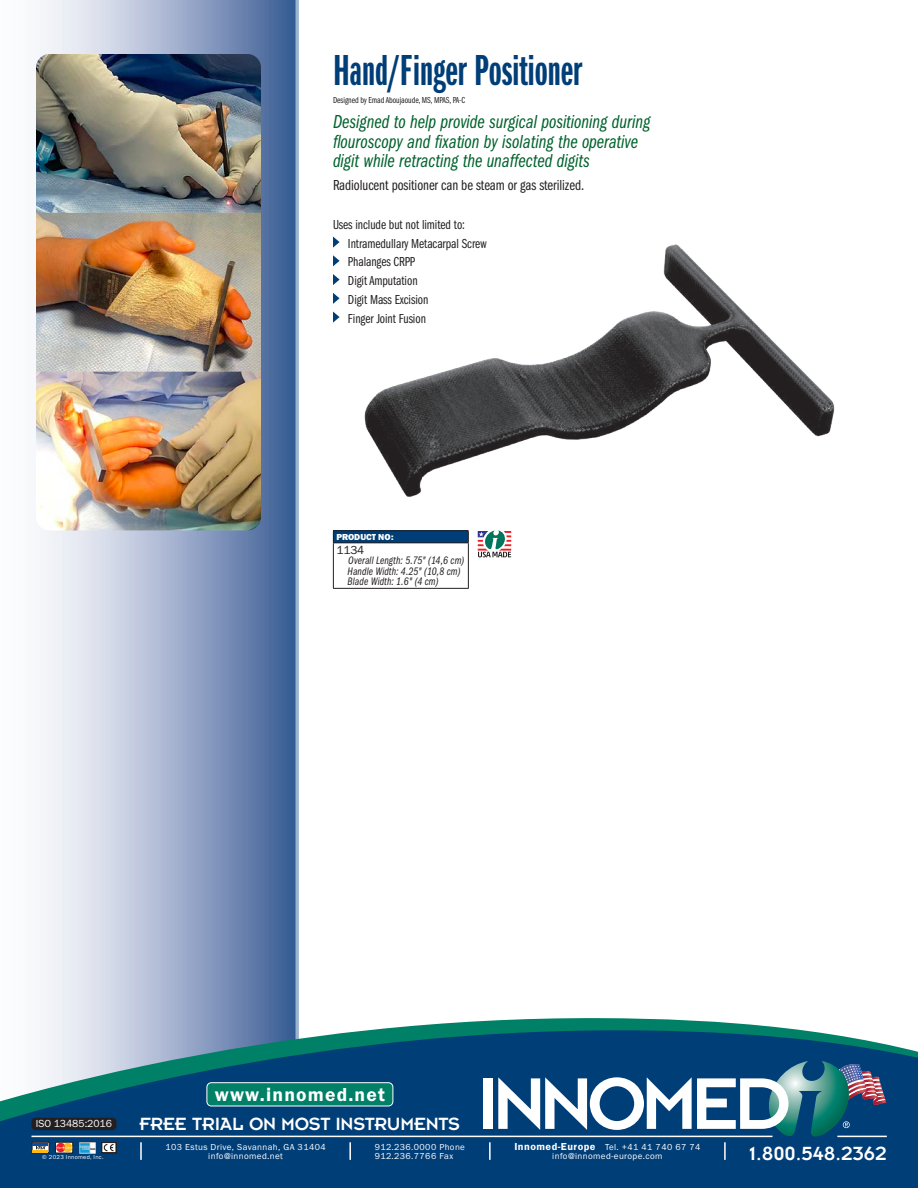
<style>
.page{position:relative;width:918px;height:1188px;background:#fff}
.page>*{position:absolute;margin:0;border:0;box-sizing:border-box;transform-origin:0 0}
.t1{font:45px "ITC Franklin Gothic Std Dm X Cp";color:#003e78}
.t2{font:21px "Insignia LT Pro";color:#fff}
.t3{font:19.5px/19.5px "ITC Franklin Gothic Std Bk Cp It";color:#00622c}
.t4{font:19.5px "Insignia LT Pro";letter-spacing:-.01em;color:#fff}
.t5{font:19.5px "Franklin Gothic URW Dem";letter-spacing:.06em;color:#fff}
.t6{font:15px "ITC Franklin Gothic Std Bk Cp";letter-spacing:-.005em;color:#231f20}
.t7{font:13.5px/18.8px "ITC Franklin Gothic Std Bk Cp";letter-spacing:-.005em;color:#231f20}
.t8{font:12px "Franklin Gothic URW Boo";color:#231f20}
.t9{font:11.25px/10.5px "ITC Franklin Gothic Std Bk Cp It";letter-spacing:.01em;color:#231f20}
.t10{font:10.65px "Franklin Gothic URW Boo";letter-spacing:-.005em;color:#fff}
.t11{font:9px/9px "Franklin Gothic URW Boo";letter-spacing:.045em;color:#fff;text-align:center}
.t12{font:9px "ITC Franklin Gothic Std Bk Cp";letter-spacing:-.005em;color:#231f20}
.t13{font:9px "Franklin Gothic URW Hea";letter-spacing:-.005em;color:#fff}
.t14{font:6px "Franklin Gothic URW Boo";letter-spacing:.045em;color:#fff}
.s1{font-family:"Franklin Gothic URW Dem";font-size:10.5px}
</style>
<div class="page">
<svg style="left:40px;top:0;width:256px;height:1018px"></svg>
<hr style="left:296px;top:0;width:2px;height:1044px;background:#cfd6e6">
<img style="left:36px;top:54px;width:225px;height:476px">
<img style="left:364px;top:244px;width:471px;height:253px">
<div style="left:333px;top:531px;width:135px;height:12px;background:#003e78"></div>
<hr style="left:333px;top:543px;width:1px;height:45px;background:#231f20">
<hr style="left:468px;top:543px;width:1px;height:45px;background:#231f20">
<hr style="left:333px;top:588px;width:136px;height:1px;background:#231f20">
<hr style="left:333px;top:530px;width:136px;height:1px;background:#231f20">
<hr style="left:333px;top:542px;width:136px;height:1px;background:#231f20">
<svg style="left:478px;top:530px;width:33px;height:27px"></svg>
<svg style="left:333px;top:237px;width:7px;height:11px"></svg>
<svg style="left:333px;top:255px;width:7px;height:11px"></svg>
<svg style="left:333px;top:274px;width:7px;height:11px"></svg>
<svg style="left:333px;top:293px;width:7px;height:11px"></svg>
<svg style="left:333px;top:312px;width:7px;height:11px"></svg>
<svg style="left:0;top:1018px;width:918px;height:170px;fill:#003e78"></svg>
<svg style="left:32px;top:1142px;width:17px;height:11px"></svg>
<hr style="left:33px;top:1143px;width:15px;height:3px;background:#0d4da1">
<svg style="left:55px;top:1142px;width:18px;height:11px"></svg>
<img style="left:79px;top:1142px;width:17px;height:11px">
<div style="left:101px;top:1142px;width:15px;height:11px;border:1px solid #231f20"></div>
<svg style="left:104px;top:1144px;width:10px;height:7px"></svg>
<div style="left:102px;top:1142px;width:14px;height:11px;border:1px solid #231f20"></div>
<div style="left:483px;top:1078px;width:10px;height:51px;background:#fff"></div>
<svg style="left:498px;top:1061px;width:388px;height:99px"></svg>
<div style="left:32px;top:1118px;width:84px;height:12px;background:#231f20;border-radius:4px"></div>
<div style="left:207px;top:1083px;width:186px;height:23px;background:#008066;border-radius:4px"></div>
<div style="left:207px;top:1082px;width:186px;height:24px;border:1px solid #fff;border-radius:4px"></div>
<h1 class="t1" style="left:333px;top:46px;width:251px">Hand/Finger Positioner</h1>
<p class="t12" style="left:333px;top:95px;width:134px">Designed by Emad Aboujaoude, MS, MPAS, PA-C</p>
<h3 class="t3" style="left:333px;top:113px;width:319px">Designed to help provide surgical positioning during flouroscopy and fixation by isolating the operative digit while retracting the unaffected digits</h3>
<h3 class="t6" style="left:333px;top:177px;width:253px">Radiolucent positioner can be steam or gas sterilized.</h3>
<h3 class="t7" style="left:348px;top:215px;width:140px;text-indent:-15px">Uses include but not limited to:<br>Intramedullary Metacarpal Screw<br>Phalanges CRPP<br>Digit Amputation<br>Digit Mass Excision<br>Finger Joint Fusion</h3>
<p class="t13" style="left:336px;top:531px;width:59px">PRODUCT NO:</p>
<h3 class="t8" style="left:336px;top:542px;width:29px">1134</h3>
<p class="t9" style="left:348px;top:556px;width:118px">Overall Length: 5.75" (14,6 cm)<br>Handle Width: 4.25" (10,8 cm)<br>Blade Width: 1.6" (4 cm)</p>
<p class="t10" style="left:36px;top:1117px;width:78px">ISO 13485:2016</p>
<h3 class="t5" style="left:215px;top:1082px;width:172px">www.innomed.net</h3>
<h3 class="t4" style="left:140px;top:1114px;width:322px">FREE TRIAL ON MOST INSTRUMENTS</h3>
<p class="t11" style="left:166px;top:1142px;width:162px">103 Estus Drive, Savannah, GA 31404 info@innomed.net</p>
<p class="t11" style="left:375px;top:1142px;width:92px;text-align:left">912.236.0000 Phone<br>912.236.7766 Fax</p>
<p class="t11" style="left:514px;top:1142px;width:188px"><span class="s1">Innomed-Europe</span> Tel. +41 41 740 67 74</p>
<p class="t14" style="left:42px;top:1153px;width:63px">© 2023 Innomed, Inc.</p>
<p class="t11" style="left:552px;top:1151px;width:112px">info@innomed-europe.com</p>
<h2 class="t2" style="left:749px;top:1143px;width:139px">1.800.548.2362</h2>
</div>
